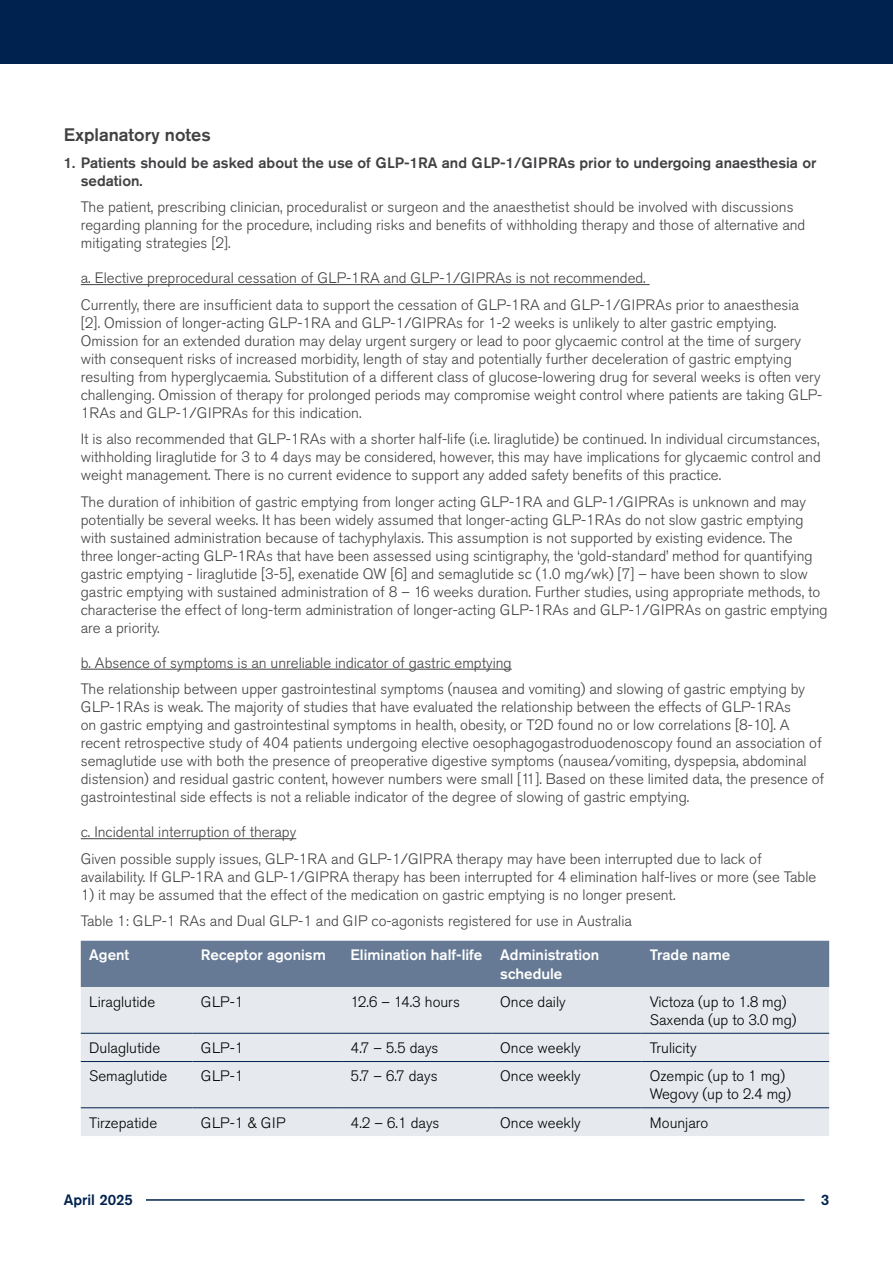
<style>
.page{position:relative;width:893px;height:1263px;background:#fff}
.page>*{position:absolute;margin:0;border:0;box-sizing:border-box;transform-origin:0 0}
.t1{font:500 18px "Akzidenz Grotesk Pro";color:#414042}
.t2{font:300 15px/18px "Akzidenz Grotesk Pro";color:#414042}
.t3{font:300 15px/18px "Akzidenz Grotesk Pro";color:#000}
.t4{font:500 15px/18px "Akzidenz Grotesk Pro";color:#414042}
.t5{font:500 15px/18px "Akzidenz Grotesk Pro";color:#fff}
.t6{font:500 15px "Akzidenz Grotesk Pro";color:#00224f}
</style>
<div class="page">
<hr style="left:146px;top:1199px;width:658px;height:2px;background:#00224f">
<div style="left:0;top:0;width:893px;height:64px;background:#00224f"></div>
<hr style="left:81px;top:284px;width:569px;height:1px;background:#414042">
<hr style="left:81px;top:669px;width:431px;height:1px;background:#414042">
<hr style="left:81px;top:838px;width:215px;height:1px;background:#414042">
<div style="left:81px;top:941px;width:748px;height:46px;background:#667a95"></div>
<div style="left:81px;top:987px;width:748px;height:149px;background:#e6e9ed"></div>
<hr style="left:81px;top:1033px;width:111px;height:1px;background:#00224f">
<hr style="left:192px;top:1033px;width:150px;height:1px;background:#00224f">
<hr style="left:342px;top:1033px;width:150px;height:1px;background:#00224f">
<hr style="left:492px;top:1033px;width:149px;height:1px;background:#00224f">
<hr style="left:641px;top:1033px;width:188px;height:1px;background:#00224f">
<hr style="left:81px;top:1061px;width:111px;height:1px;background:#00224f">
<hr style="left:192px;top:1061px;width:150px;height:1px;background:#00224f">
<hr style="left:342px;top:1061px;width:150px;height:1px;background:#00224f">
<hr style="left:492px;top:1061px;width:149px;height:1px;background:#00224f">
<hr style="left:641px;top:1061px;width:188px;height:1px;background:#00224f">
<hr style="left:81px;top:1107px;width:111px;height:1px;background:#00224f">
<hr style="left:192px;top:1107px;width:150px;height:1px;background:#00224f">
<hr style="left:342px;top:1107px;width:150px;height:1px;background:#00224f">
<hr style="left:492px;top:1107px;width:149px;height:1px;background:#00224f">
<hr style="left:641px;top:1107px;width:188px;height:1px;background:#00224f">
<p class="t1" style="left:64px;top:123px;width:148px">Explanatory notes</p>
<p class="t4" style="left:81px;top:153px;width:737px;text-indent:-17px">1. Patients should be asked about the use of GLP-1RA and GLP-1/GIPRAs prior to undergoing anaesthesia or sedation.</p>
<p class="t2" style="left:81px;top:198px;width:726px">The patient, prescribing clinician, proceduralist or surgeon and the anaesthetist should be involved with discussions regarding planning for the procedure, including risks and benefits of withholding therapy and those of alternative and mitigating strategies [2].</p>
<p class="t2" style="left:81px;top:265px;width:720px;line-height:26.5px">a. Elective preprocedural cessation of GLP-1RA and GLP-1/GIPRAs is not recommended.<br>Currently, there are insufficient data to support the cessation of GLP-1RA and GLP-1/GIPRAs prior to anaesthesia</p>
<p class="t2" style="left:81px;top:313px;width:743px">[2]. Omission of longer-acting GLP-1RA and GLP-1/GIPRAs for 1-2 weeks is unlikely to alter gastric emptying.<br>Omission for an extended duration may delay urgent surgery or lead to poor glycaemic control at the time of surgery with consequent risks of increased morbidity, length of stay and potentially further deceleration of gastric emptying resulting from hyperglycaemia. Substitution of a different class of glucose-lowering drug for several weeks is often very challenging. Omission of therapy for prolonged periods may compromise weight control where patients are taking GLP-1RAs and GLP-1/GIPRAs for this indication.</p>
<p class="t2" style="left:81px;top:430px;width:742px;text-align:justify">It is also recommended that GLP-1RAs with a shorter half-life (i.e. liraglutide) be continued. In individual circumstances, withholding liraglutide for 3 to 4 days may be considered, however, this may have implications for glycaemic control and weight management. There is no current evidence to support any added safety benefits of this practice.</p>
<p class="t2" style="left:81px;top:492px;width:748px">The duration of inhibition of gastric emptying from longer acting GLP-1RA and GLP-1/GIPRAs is unknown and may potentially be several weeks. It has been widely assumed that longer-acting GLP-1RAs do not slow gastric emptying with sustained administration because of tachyphylaxis. This assumption is not supported by existing evidence. The three longer-acting GLP-1RAs that have been assessed using scintigraphy, the ‘gold-standard’ method for quantifying gastric emptying - liraglutide [3-5], exenatide QW [6] and semaglutide sc (1.0 mg/wk) [7] – have been shown to slow gastric emptying with sustained administration of 8 – 16 weeks duration. Further studies, using appropriate methods, to characterise the effect of long-term administration of longer-acting GLP-1RAs and GLP-1/GIPRAs on gastric emptying are a priority.</p>
<p class="t2" style="left:81px;top:649px;width:726px;line-height:26.5px">b. Absence of symptoms is an unreliable indicator of gastric emptying<br>The relationship between upper gastrointestinal symptoms (nausea and vomiting) and slowing of gastric emptying by</p>
<p class="t2" style="left:81px;top:698px;width:745px">GLP-1RAs is weak. The majority of studies that have evaluated the relationship between the effects of GLP-1RAs<br>on gastric emptying and gastrointestinal symptoms in health, obesity, or T2D found no or low correlations [8-10]. A recent retrospective study of 404 patients undergoing elective oesophagogastroduodenoscopy found an association of semaglutide use with both the presence of preoperative digestive symptoms (nausea/vomiting, dyspepsia, abdominal distension) and residual gastric content, however numbers were small [11]. Based on these limited data, the presence of gastrointestinal side effects is not a reliable indicator of the degree of slowing of gastric emptying.</p>
<p class="t2" style="left:81px;top:819px;width:682px;line-height:26.5px">c. Incidental interruption of therapy<br>Given possible supply issues, GLP-1RA and GLP-1/GIPRA therapy may have been interrupted due to lack of</p>
<p class="t2" style="left:81px;top:867px;width:737px">availability. If GLP-1RA and GLP-1/GIPRA therapy has been interrupted for 4 elimination half-lives or more (see Table</p>
<p class="t2" style="left:81px;top:881px;width:596px;line-height:26.5px">1) it may be assumed that the effect of the medication on gastric emptying is no longer present.<br>Table 1: GLP-1 RAs and Dual GLP-1 and GIP co-agonists registered for use in Australia</p>
<p class="t5" style="left:89px;top:946px;width:41px">Agent</p>
<p class="t5" style="left:201px;top:946px;width:126px">Receptor agonism</p>
<p class="t5" style="left:500px;top:946px;width:101px;text-indent:-150px">Elimination half-life Administration schedule</p>
<p class="t5" style="left:650px;top:946px;width:82px">Trade name</p>
<p class="t3" style="left:89px;top:992px;width:67px">Liraglutide</p>
<p class="t3" style="left:201px;top:992px;width:44px">GLP-1</p>
<p class="t3" style="left:351px;top:992px;width:111px">12.6 – 14.3 hours</p>
<p class="t3" style="left:500px;top:992px;width:67px">Once daily</p>
<p class="t3" style="left:650px;top:992px;width:148px">Victoza (up to 1.8 mg)<br>Saxenda (up to 3.0 mg)</p>
<p class="t3" style="left:89px;top:1039px;width:72px">Dulaglutide</p>
<p class="t3" style="left:201px;top:1039px;width:44px">GLP-1</p>
<p class="t3" style="left:351px;top:1039px;width:89px">4.7 – 5.5 days</p>
<p class="t3" style="left:500px;top:1039px;width:82px">Once weekly</p>
<p class="t3" style="left:650px;top:1039px;width:48px">Trulicity</p>
<p class="t3" style="left:89px;top:1067px;width:80px">Semaglutide</p>
<p class="t3" style="left:201px;top:1067px;width:44px">GLP-1</p>
<p class="t3" style="left:351px;top:1067px;width:88px">5.7 – 6.7 days</p>
<p class="t3" style="left:500px;top:1067px;width:82px">Once weekly</p>
<p class="t3" style="left:650px;top:1067px;width:143px">Ozempic (up to 1 mg)<br>Wegovy (up to 2.4 mg)</p>
<p class="t3" style="left:89px;top:1113px;width:69px">Tirzepatide</p>
<p class="t3" style="left:201px;top:1113px;width:86px">GLP-1 &amp; GIP</p>
<p class="t3" style="left:351px;top:1113px;width:90px">4.2 – 6.1 days</p>
<p class="t3" style="left:500px;top:1113px;width:82px">Once weekly</p>
<p class="t3" style="left:650px;top:1113px;width:60px">Mounjaro</p>
<p class="t6" style="left:64px;top:1190px;width:71px">April 2025</p>
<p class="t6" style="left:821px;top:1190px;width:10px">3</p>
</div>
